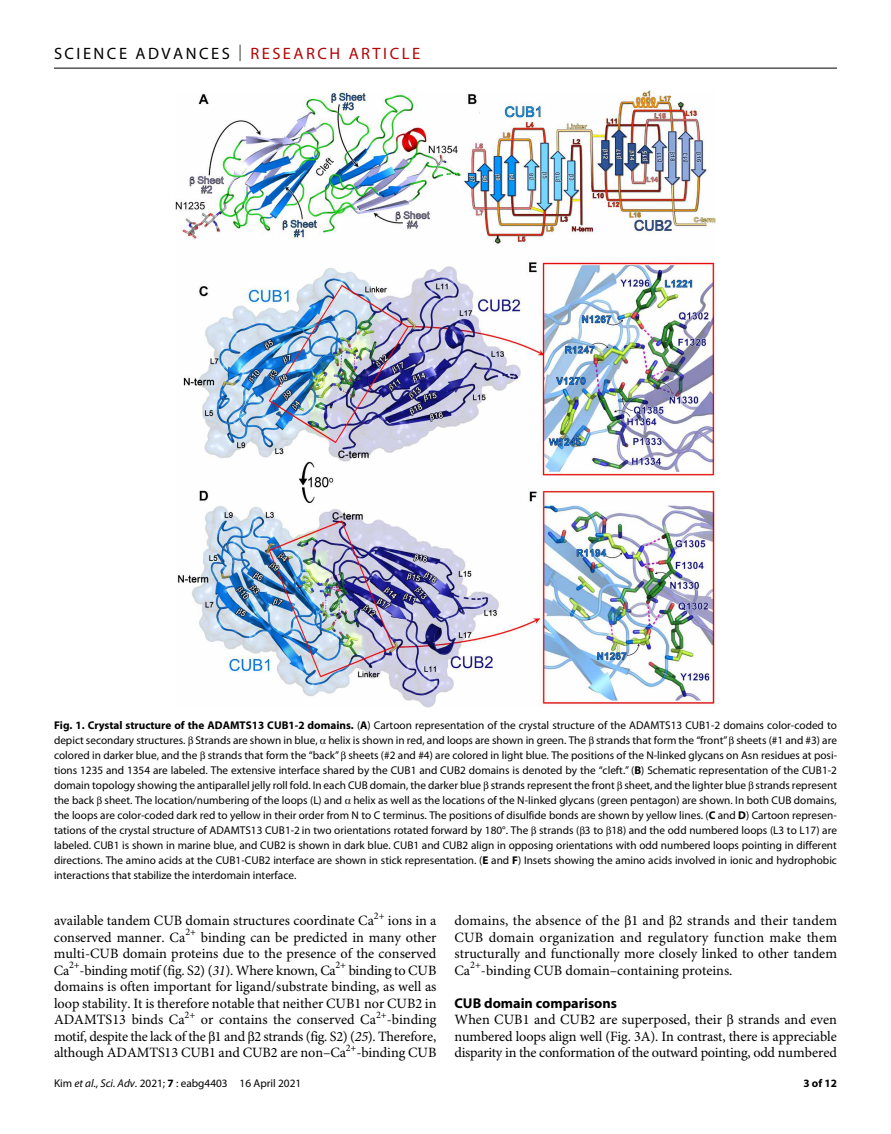
<style>
.page{position:relative;width:891px;height:1134px;background:#fff}
.page>*{position:absolute;margin:0;border:0;box-sizing:border-box;transform-origin:0 0}
.t1{font:16.5px "Myriad Pro";letter-spacing:.15em;color:#000}
.t2{font:14.25px/16.5px "Minion Pro";letter-spacing:-.01em;color:#000;text-align:justify}
.t3{font:700 14.25px "Myriad Pro";color:#000}
.t4{font:11.25px/15px "Myriad Pro";color:#000;text-align:justify}
.t5{font:700 11.25px "Myriad Pro";color:#000}
.s1{font-weight:300}
.s2{color:#b10508}
.s3{font-weight:700}
.s4{font-style:italic}
</style>
<div class="page">
<hr style="left:54px;top:68px;width:783px;height:1px;background:#000">
<img style="left:176px;top:90px;width:540px;height:617px">
<h1 class="t1" style="left:54px;top:40px;width:368px">SCIENCE ADVANCES <span class="s1">|</span> <span class="s2">RESEARCH ARTICLE</span></h1>
<p class="t4" style="left:54px;top:718px;width:785px"><span class="s3">Fig. 1. Crystal structure of the ADAMTS13 CUB1-2 domains.</span> (<span class="s3">A</span>) Cartoon representation of the crystal structure of the ADAMTS13 CUB1-2 domains color-coded to depict secondary structures. Strands are shown in blue, helix is shown in red, and loops are shown in green. The strands that form the “front” sheets (#1 and #3) are colored in darker blue, and the strands that form the “back” sheets (#2 and #4) are colored in light blue. The positions of the N-linked glycans on Asn residues at posi&shy;tions 1235 and 1354 are labeled. The extensive interface shared by the CUB1 and CUB2 domains is denoted by the “cleft.” (<span class="s3">B</span>) Schematic representation of the CUB1-2 domain topology showing the antiparallel jelly roll fold. In each CUB domain, the darker blue strands represent the front sheet, and the lighter blue strands represent the back sheet. The location/numbering of the loops (L) and helix as well as the locations of the N-linked glycans (green pentagon) are shown. In both CUB domains, the loops are color-coded dark red to yellow in their order from N to C terminus. The positions of disulfide bonds are shown by yellow lines. (<span class="s3">C</span> and <span class="s3">D</span>) Cartoon represen&shy;tations of the crystal structure of ADAMTS13 CUB1-2 in two orientations rotated forward by 180°. The strands ( 3 to 18) and the odd numbered loops (L3 to L17) are labeled. CUB1 is shown in marine blue, and CUB2 is shown in dark blue. CUB1 and CUB2 align in opposing orientations with odd numbered loops pointing in different directions. The amino acids at the CUB1-CUB2 interface are shown in stick representation. (<span class="s3">E</span> and <span class="s3">F</span>) Insets showing the amino acids involved in ionic and hydrophobic interactions that stabilize the interdomain interface.</p>
<p class="t2" style="left:54px;top:914px;width:384px">available tandem CUB domain structures coordinate Ca<sup>2+</sup> ions in a conserved manner. Ca<sup>2+</sup> binding can be predicted in many other multi-CUB domain proteins due to the presence of the conserved Ca<sup>2+</sup>-binding motif (fig. S2) (<span class="s4">31</span>). Where known, Ca<sup>2+</sup> binding to CUB domains is often important for ligand/substrate binding, as well as loop stability. It is therefore notable that neither CUB1 nor CUB2 in ADAMTS13 binds Ca<sup>2+</sup> or contains the conserved Ca<sup>2+</sup>-binding motif, despite the lack of the 1 and 2 strands (fig. S2) (<span class="s4">25</span>). Therefore, although ADAMTS13 CUB1 and CUB2 are non–Ca<sup>2+</sup>-binding CUB</p>
<p class="t2" style="left:455px;top:914px;width:384px">domains, the absence of the 1 and 2 strands and their tandem CUB domain organization and regulatory function make them structurally and functionally more closely linked to other tandem Ca<sup>2+</sup>-binding CUB domain–containing proteins.</p>
<p class="t3" style="left:455px;top:991px;width:164px">CUB domain comparisons</p>
<p class="t2" style="left:455px;top:1013px;width:384px">When CUB1 and CUB2 are superposed, their strands and even numbered loops align well (Fig. 3A). In contrast, there is appreciable disparity in the conformation of the outward pointing, odd numbered</p>
<p class="t4" style="left:54px;top:1076px;width:249px">Kim <span class="s4">et al</span>., <span class="s4">Sci. Adv.</span> 2021; <span class="s3">7</span> : eabg4403 16 April 2021</p>
<p class="t5" style="left:803px;top:1074px;width:35px">3 of 12</p>
</div>
